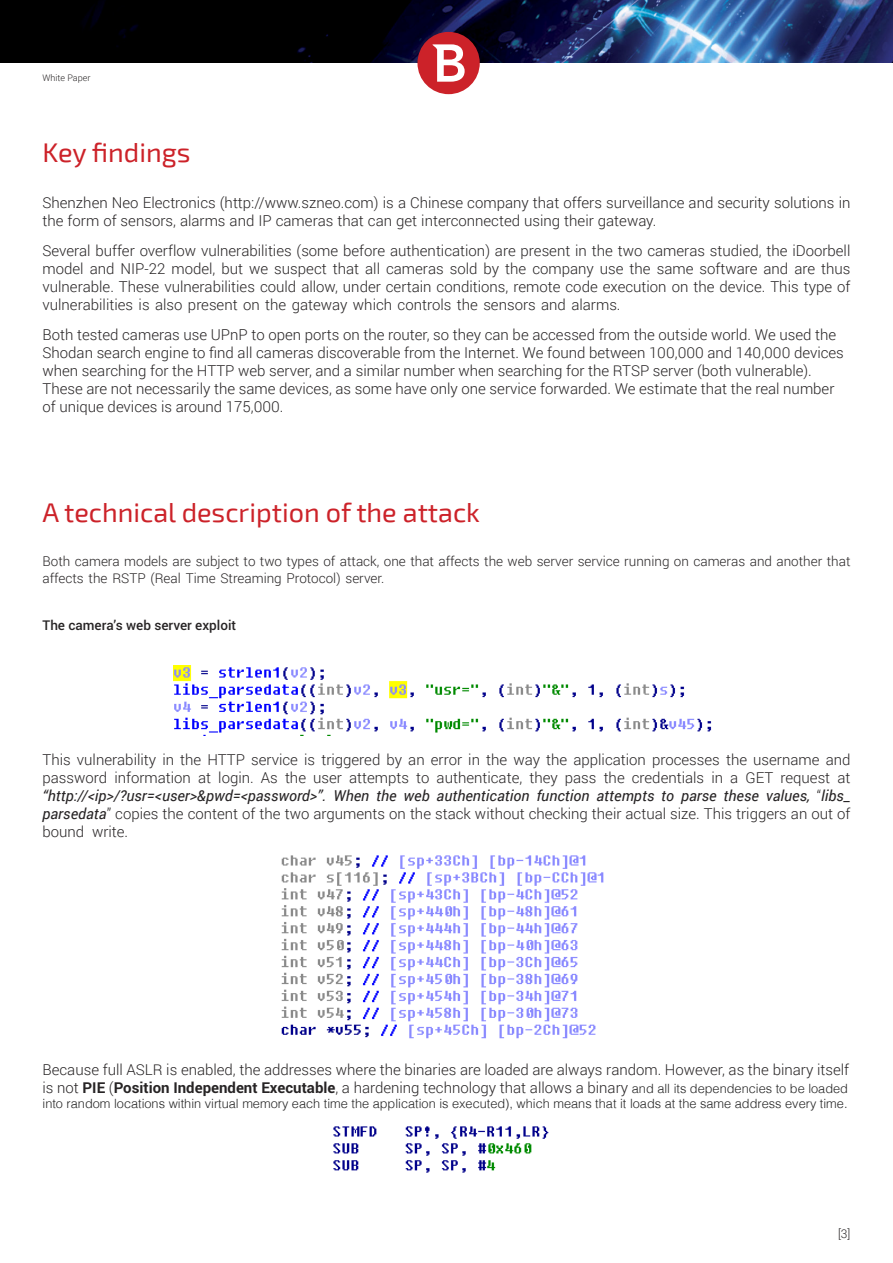
<style>
.page{position:relative;width:893px;height:1263px;background:#fff}
.page>*{position:absolute;margin:0;border:0;box-sizing:border-box;transform-origin:0 0}
.Heading-M03{font:27px "Exo 2";color:#cc2229}
.t1{font:300 15px/18px "Roboto";color:#272425}
.t2{font:300 13.5px/16.2px "Roboto";color:#272425}
.Copy-01wbold{font:500 13.5px "Roboto";color:#272425}
.t3{font:300 12.75px "Helvetica";color:#252525}
.t4{font:300 12px "Roboto";color:#272425}
.t5{font:300 9px "Roboto";color:#272425}
.s1{font-weight:400;font-style:italic}
.s2{font-weight:700}
.s3{font-family:"Helvetica";font-size:12.75px;color:#252525}
</style>
<div class="page">
<img style="left:0;top:0;width:893px;height:62px">
<div style="left:417px;top:32px;width:63px;height:62px;background:#cc2229;border-radius:50%"></div>
<svg style="left:433px;top:44px;width:32px;height:38px"></svg>
<img style="left:173px;top:665px;width:539px;height:70px">
<img style="left:281px;top:855px;width:323px;height:184px">
<img style="left:333px;top:1126px;width:216px;height:47px">
<p class="t5" style="left:43px;top:71px;width:49px">White Paper</p>
<p class="Heading-M03" style="left:43px;top:137px;width:150px">Key findings</p>
<p class="t1" style="left:43px;top:193px;width:809px">Shenzhen Neo Electronics (http://www.szneo.com) is a Chinese company that offers surveillance and security solutions in the form of sensors, alarms and IP cameras that can get interconnected using their gateway.</p>
<p class="t1" style="left:43px;top:241px;width:809px;text-align:justify">Several buffer overflow vulnerabilities (some before authentication) are present in the two cameras studied, the iDoorbell model and NIP-22 model, but we suspect that all cameras sold by the company use the same software and are thus vulnerable. These vulnerabilities could allow, under certain conditions, remote code execution on the device. This type of vulnerabilities is also present on the gateway which controls the sensors and alarms.</p>
<p class="t1" style="left:43px;top:325px;width:803px">Both tested cameras use UPnP to open ports on the router, so they can be accessed from the outside world. We used the Shodan search engine to find all cameras discoverable from the Internet. We found between 100,000 and 140,000 devices when searching for the HTTP web server, and a similar number when searching for the RTSP server (both vulnerable).<br>These are not necessarily the same devices, as some have only one service forwarded. We estimate that the real number of unique devices is around 175,000.</p>
<p class="Heading-M03" style="left:43px;top:497px;width:439px">A technical description of the attack</p>
<p class="t2" style="left:43px;top:553px;width:809px">Both camera models are subject to two types of attack, one that affects the web server service running on cameras and another that affects the RSTP (Real Time Streaming Protocol) server.</p>
<p class="Copy-01wbold" style="left:43px;top:616px;width:195px">The camera’s web server exploit</p>
<p class="t1" style="left:43px;top:750px;width:809px;text-align:justify">This vulnerability in the HTTP service is triggered by an error in the way the application processes the username and password information at login. As the user attempts to authenticate, they pass the credentials in a GET request at <span class="s1">“http://&lt;ip&gt;/?usr=&lt;user&gt;&amp;pwd=&lt;password&gt;”. When the web authentication function attempts to parse these values,</span> “<span class="s1">libs_ parsedata</span>” copies the content of the two arguments on the stack without checking their actual size. This triggers an out of bound write.</p>
<p class="t1" style="left:43px;top:1060px;width:808px">Because full ASLR is enabled, the addresses where the binaries are loaded are always random. However, as the binary itself is not <span class="s2">PIE</span> (<span class="s2">Position Independent Executable</span>, a hardening technology that allows a binary <span class="s3">and all its dependencies to be loaded</span></p>
<p class="t3" style="left:43px;top:1093px;width:806px">into random locations within virtual memory each time the application is executed), which means that it loads at the same address every time.</p>
<p class="t4" style="left:838px;top:1225px;width:14px">[3]</p>
</div>
